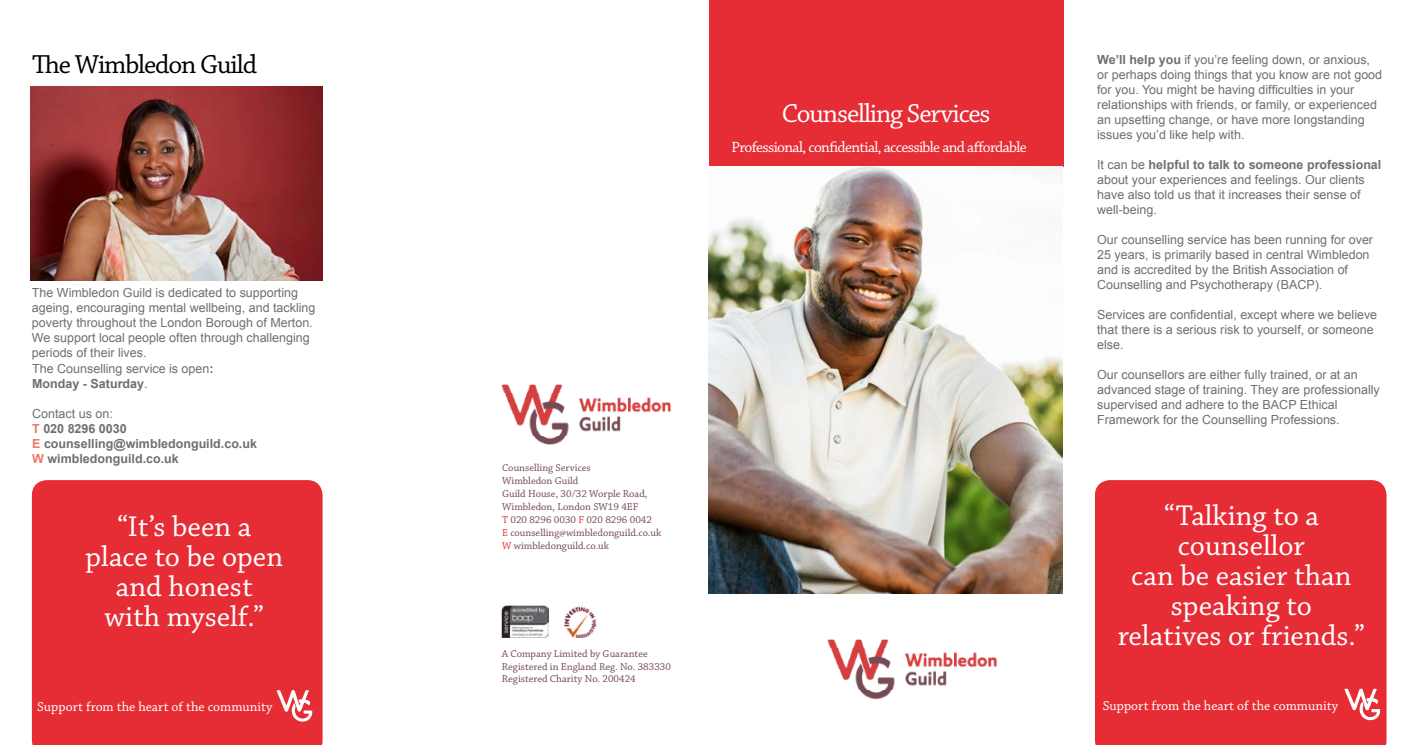
<style>
.page{position:relative;width:1418px;height:745px;background:#fff}
.page>*{position:absolute;margin:0;border:0;box-sizing:border-box;transform-origin:0 0}
.t1{font:30px/30px "Chaparral Pro";color:#fff;text-align:center}
.t2{font:27.38px "Chaparral Pro";letter-spacing:-.04em;color:#fff}
.t3{font:27.38px "Chaparral Pro";letter-spacing:-.04em;color:#000}
.t4{font:15.62px "Chaparral Pro";letter-spacing:-.04em;color:#fff}
.t5{font:13.75px "Chaparral Pro";color:#fff}
.t6{font:12.5px/15px "Arial";color:#706f6f}
.t7{font:700 12.5px/15px "Arial";color:#706f6f}
.t8{font:10.62px/12.9px "Chaparral Pro";color:#764953}
.s1{font-weight:700}
.s2{font-weight:400}
.s3{color:#ef796a}
.s4{color:#e62d36}
</style>
<div class="page">
<div style="left:709px;top:0;width:354px;height:166px;background:#e62d36"></div>
<img style="left:565px;top:606px;width:32px;height:31px">
<img style="left:501px;top:605px;width:48px;height:32px">
<img style="left:31px;top:87px;width:291px;height:193px">
<div style="left:1095px;top:480px;width:291px;height:264px;background:#e62d36"></div>
<div style="left:32px;top:480px;width:290px;height:264px;background:#e62d36"></div>
<svg style="left:1343px;top:687px;width:37px;height:32px"></svg>
<img style="left:501px;top:384px;width:170px;height:61px">
<svg style="left:275px;top:688px;width:37px;height:33px"></svg>
<img style="left:709px;top:166px;width:353px;height:427px">
<img style="left:827px;top:639px;width:170px;height:61px">
<h2 class="t3" style="left:32px;top:50px;width:226px">The Wimbledon Guild</h2>
<p class="t6" style="left:32px;top:285px;width:285px">The Wimbledon Guild is dedicated to supporting ageing, encouraging mental wellbeing, and tackling poverty throughout the London Borough of Merton.<br>We support local people often through challenging periods of their lives.</p>
<p class="t6" style="left:32px;top:361px;width:183px">The Counselling service is open<span class="s1">:<br>Monday - Saturday</span>.</p>
<p class="t7" style="left:32px;top:406px;width:226px"><span class="s2">Contact us on:<br></span><span class="s3">T</span> 020 8296 0030<br><span class="s3">E</span> counselling@wimbledonguild.co.uk<br><span class="s3">W</span> wimbledonguild.co.uk</p>
<h1 class="t1" style="left:86px;top:512px;width:199px">“It’s been a place to be open and honest with myself.”</h1>
<p class="t5" style="left:37px;top:698px;width:237px">Support from the heart of the community</p>
<h2 class="t2" style="left:782px;top:98px;width:210px">Counselling Services</h2>
<p class="t4" style="left:731px;top:138px;width:297px">Professional, confidential, accessible and affordable</p>
<p class="t8" style="left:502px;top:461px;width:161px">Counselling Services<br>Wimbledon Guild<br>Guild House, 30/32 Worple Road,<br>Wimbledon, London SW19 4EF<br><span class="s4">T</span> 020 8296 0030 <span class="s4">F</span> 020 8296 0042<br><span class="s4">E</span> counselling@wimbledonguild.co.uk<br><span class="s4">W</span> wimbledonguild.co.uk</p>
<p class="t8" style="left:502px;top:646px;width:171px">A Company Limited by Guarantee<br>Registered in England Reg. No. 383330<br>Registered Charity No. 200424</p>
<p class="t6" style="left:1097px;top:52px;width:286px"><span class="s1">We’ll help you</span> if you’re feeling down, or anxious, or perhaps doing things that you know are not good for you. You might be having difficulties in your relationships with friends, or family, or experienced an upsetting change, or have more longstanding issues you’d like help with.</p>
<p class="t6" style="left:1097px;top:157px;width:286px">It can be <span class="s1">helpful to talk to someone professional </span>about your experiences and feelings. Our clients have also told us that it increases their sense of well-being.</p>
<p class="t6" style="left:1097px;top:232px;width:277px">Our counselling service has been running for over 25 years, is primarily based in central Wimbledon and is accredited by the British Association of Counselling and Psychotherapy (BACP).</p>
<p class="t6" style="left:1097px;top:307px;width:281px">Services are confidential, except where we believe that there is a serious risk to yourself, or someone else.</p>
<p class="t6" style="left:1097px;top:367px;width:284px">Our counsellors are either fully trained, or at an advanced stage of training. They are professionally supervised and adhere to the BACP Ethical Framework for the Counselling Professions.</p>
<h1 class="t1" style="left:1117px;top:501px;width:249px">“Talking to a counsellor<br>can be easier than speaking to relatives or friends.”</h1>
<p class="t5" style="left:1102px;top:697px;width:237px">Support from the heart of the community</p>
</div>
